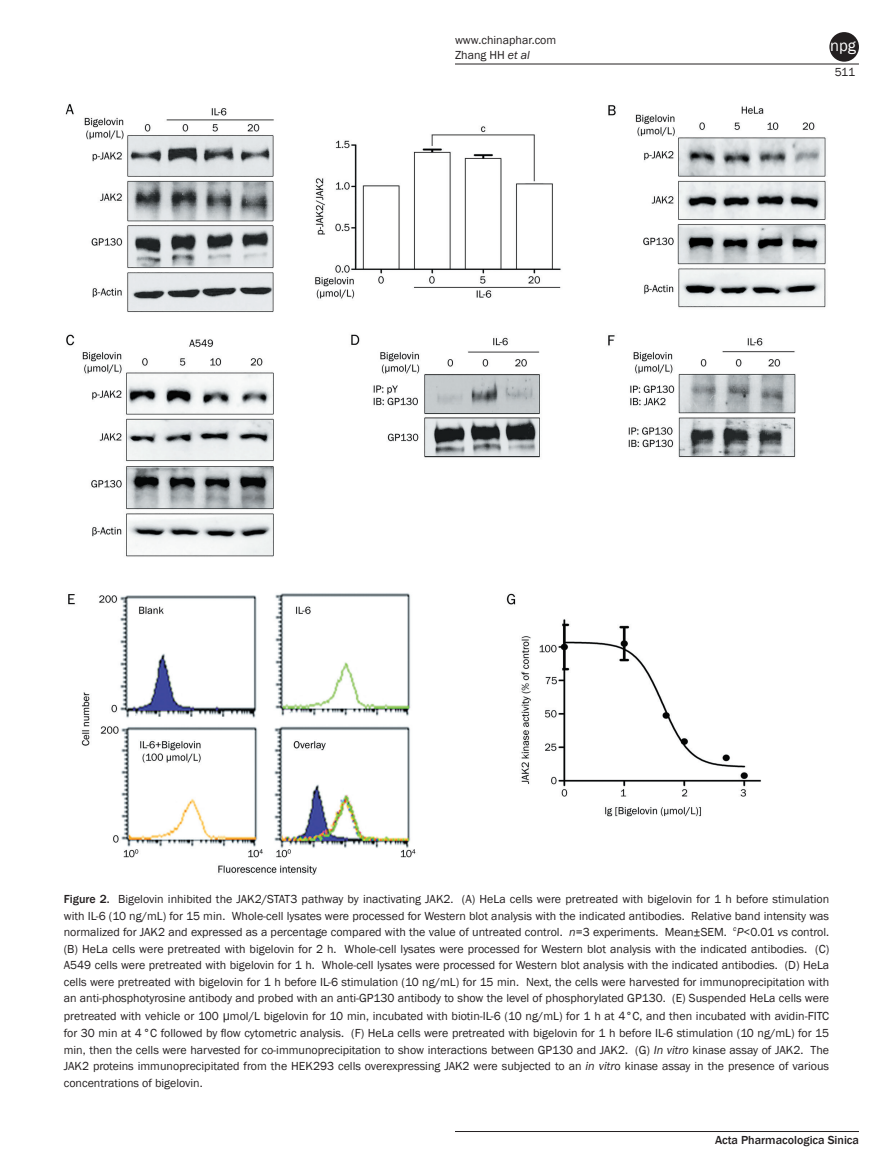
<style>
.page{position:relative;width:893px;height:1170px;background:#fff}
.page>*{position:absolute;margin:0;border:0;box-sizing:border-box;transform-origin:0 0}
.t1{font:16.5px "Franklin Gothic";color:#fff}
.t2{font:12px/16.6px "Franklin Gothic";color:#231f20}
.t3{font:500 12px "Franklin Gothic";color:#231f20}
.s1{font-style:italic}
.s2{font-weight:500}
.s3{font-size:13.5px}
</style>
<div class="page">
<hr style="left:455px;top:64px;width:404px;height:1px;background:#231f20">
<hr style="left:455px;top:1131px;width:404px;height:1px;background:#231f20">
<div style="left:829px;top:32px;width:30px;height:30px;background:#231f20;border-radius:50%"></div>
<img style="left:65px;top:103px;width:761px;height:772px">
<p class="t2" style="left:455px;top:32px;width:103px;line-height:15px">www.chinaphar.com<br>Zhang HH <span class="s1">et al</span></p>
<h1 class="t1" style="left:830px;top:35px;width:27px">npg</h1>
<p class="t2" style="left:835px;top:64px;width:22px">511</p>
<p class="t2" style="left:64px;top:891px;width:767px;text-align:justify"><span class="s2">Figure 2.</span> Bigelovin inhibited the JAK2/STAT3 pathway by inactivating JAK2. (A) HeLa cells were pretreated with bigelovin for 1 h before stimulation with IL-6 (10 ng/mL) for 15 min. Whole-cell lysates were processed for Western blot analysis with the indicated antibodies. Relative band intensity was normalized for JAK2 and expressed as a percentage compared with the value of untreated control. <span class="s1">n</span>=3 experiments. Mean±SEM. <sup>c</sup><span class="s1">P</span>&lt;0.01 <span class="s1">vs</span> control. (B) HeLa cells were pretreated with bigelovin for 2 h. Whole-cell lysates were processed for Western blot analysis with the indicated antibodies. (C)<br>A549 cells were pretreated with bigelovin for 1 h. Whole-cell lysates were processed for Western blot analysis with the indicated antibodies. (D) HeLa cells were pretreated with bigelovin for 1 h before IL-6 stimulation (10 ng/mL) for 15 min. Next, the cells were harvested for immunoprecipitation with an anti-phosphotyrosine antibody and probed with an anti-GP130 antibody to show the level of phosphorylated GP130. (E) Suspended HeLa cells were pretreated with vehicle or 100 <span class="s3">µ</span>mol/L bigelovin for 10 min, incubated with biotin-IL-6 (10 ng/mL) for 1 h at 4°C, and then incubated with avidin-FITC for 30 min at 4°C followed by flow cytometric analysis. (F) HeLa cells were pretreated with bigelovin for 1 h before IL-6 stimulation (10 ng/mL) for 15 min, then the cells were harvested for co-immunoprecipitation to show interactions between GP130 and JAK2. (G) <span class="s1">In vitro</span> kinase assay of JAK2. The JAK2 proteins immunoprecipitated from the HEK293 cells overexpressing JAK2 were subjected to an <span class="s1">in vitr</span>o kinase assay in the presence of various concentrations of bigelovin.</p>
<p class="t3" style="left:715px;top:1132px;width:145px">Acta Pharmacologica Sinica</p>
</div>
